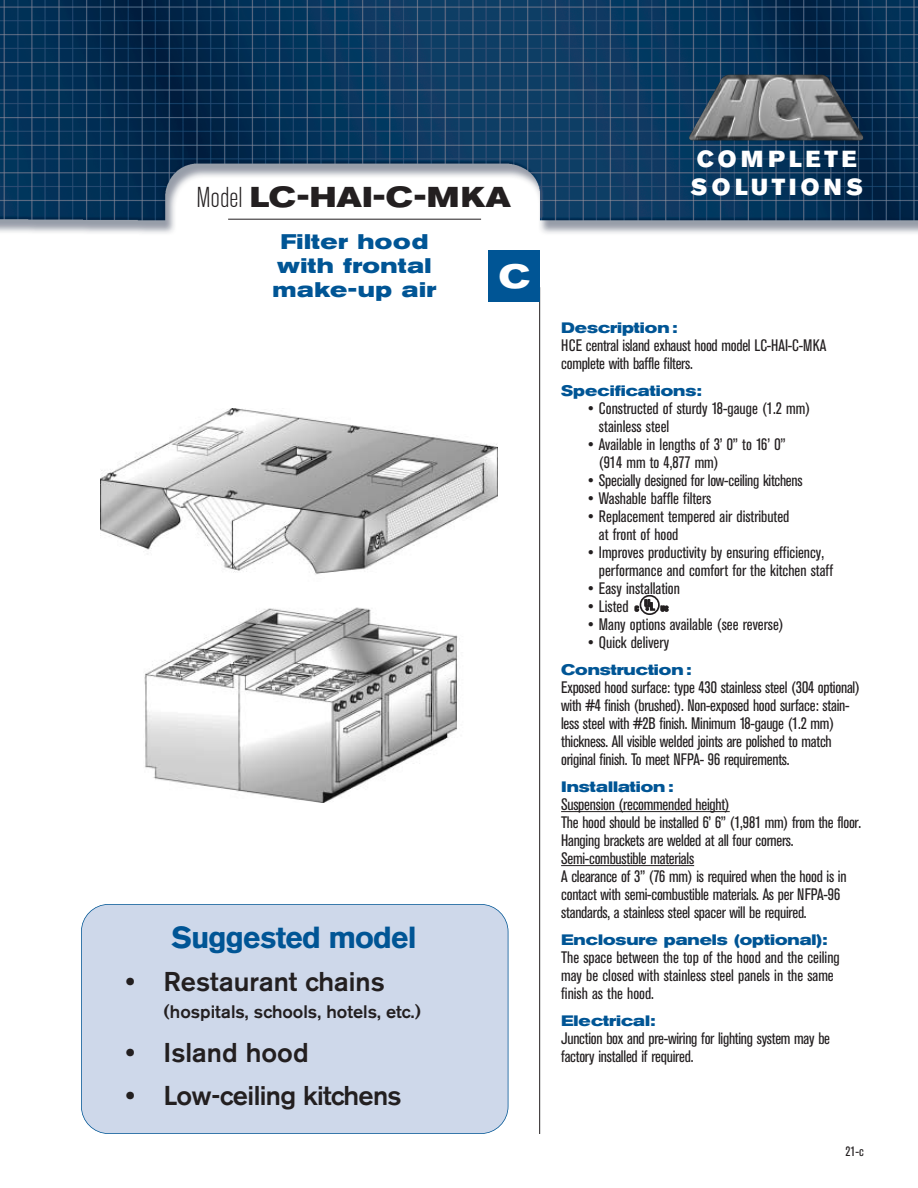
<style>
.page{position:relative;width:918px;height:1188px;background:#fff}
.page>*{position:absolute;margin:0;border:0;box-sizing:border-box;transform-origin:0 0}
.t1{font:700 expanded 33px "Akzidenz Grotesk BE";color:#fff}
.t2{font:900 30px "Akzidenz Grotesk";letter-spacing:-.03em;color:#005595}
.t3{font:700 expanded 28.5px "Akzidenz Grotesk BE";color:#231f20}
.t4{font:500 27px "Akzidenz Grotesk BE";color:#231f20}
.t5{font:500 27px "Akzidenz Grotesk BE";letter-spacing:-.025em;color:#231f20}
.t6{font:23.1px/28px "Akzidenz Grotesk BE Super";letter-spacing:.185em;color:#fff}
.t7{font:700 expanded 21px/24px "Akzidenz Grotesk BE";letter-spacing:.025em;color:#005595;text-align:center}
.t8{font:500 18px "Akzidenz Grotesk BE";color:#231f20}
.t9{font:condensed 16.5px/18px "Akzidenz Grotesk BE";letter-spacing:-.015em;color:#231f20}
.t10{font:700 expanded 15px "Akzidenz Grotesk BE";color:#005595}
.t11{font:condensed 13.5px "Akzidenz Grotesk BE";color:#231f20}
.s1{font-weight:300;font-stretch:condensed}
</style>
<div class="page">
<img style="left:0;top:0;width:918px;height:234px">
<img style="left:688px;top:75px;width:176px;height:65px">
<img style="left:101px;top:409px;width:397px;height:393px">
<div style="left:81px;top:904px;width:427px;height:230px;background:#ced8ea;border-radius:27px"></div>
<div style="left:81px;top:904px;width:427px;height:230px;border:2px solid #005595;border-radius:28px"></div>
<hr style="left:539px;top:287px;width:1px;height:847px;background:#231f20">
<div style="left:488px;top:250px;width:52px;height:52px;background:#005595"></div>
<hr style="left:228px;top:219px;width:253px;height:1px;background:#231f20">
<hr style="left:561px;top:811px;width:169px;height:1px;background:#231f20">
<hr style="left:561px;top:865px;width:133px;height:1px;background:#231f20">
<svg style="left:635px;top:595px;width:33px;height:20px"></svg>
<h3 class="t3" style="left:197px;top:187px;width:316px"><span class="s1">Model</span> LC-HAI-C-MKA</h3>
<p class="t7" style="left:273px;top:231px;width:165px">Filter hood with frontal make-up air</p>
<h1 class="t1" style="left:499px;top:265px;width:32px">C</h1>
<h2 class="t2" style="left:172px;top:927px;width:247px">Suggested model</h2>
<h3 class="t4" style="left:126px;top:972px;width:261px">• Restaurant chains</h3>
<p class="t8" style="left:164px;top:1005px;width:259px">(hospitals, schools, hotels, etc.)</p>
<h3 class="t4" style="left:126px;top:1042px;width:185px">• Island hood</h3>
<h3 class="t5" style="left:126px;top:1086px;width:277px">• Low-ceiling kitchens</h3>
<h3 class="t6" style="left:691px;top:147px;width:174px">COMPLETE<br>SOLUTIONS</h3>
<p class="t10" style="left:561px;top:322px;width:118px">Description :</p>
<p class="t9" style="left:561px;top:337px;width:267px">HCE central island exhaust hood model LC-HAI-C-MKA complete with baffle filters.</p>
<p class="t10" style="left:561px;top:385px;width:142px">Specifications:</p>
<p class="t9" style="left:599px;top:400px;width:213px;text-indent:-11px">• Constructed of sturdy 18-gauge (1.2 mm) stainless steel</p>
<p class="t9" style="left:599px;top:436px;width:188px;text-indent:-11px">• Available in lengths of 3’ 0” to 16’ 0” (914 mm to 4,877 mm)</p>
<p class="t9" style="left:588px;top:472px;width:216px">• Specially designed for low-ceiling kitchens</p>
<p class="t9" style="left:588px;top:490px;width:125px">• Washable baffle filters</p>
<p class="t9" style="left:599px;top:508px;width:192px;text-indent:-11px">• Replacement tempered air distributed at front of hood</p>
<p class="t9" style="left:599px;top:544px;width:236px;text-indent:-11px">• Improves productivity by ensuring efficiency, performance and comfort for the kitchen staff</p>
<p class="t9" style="left:588px;top:580px;width:93px">• Easy installation</p>
<p class="t9" style="left:588px;top:598px;width:42px">• Listed</p>
<p class="t9" style="left:588px;top:616px;width:197px">• Many options available (see reverse)</p>
<p class="t9" style="left:588px;top:634px;width:83px">• Quick delivery</p>
<p class="t10" style="left:561px;top:664px;width:132px">Construction :</p>
<p class="t9" style="left:561px;top:679px;width:300px">Exposed hood surface: type 430 stainless steel (304 optional) with #4 finish (brushed). Non-exposed hood surface: stain&shy;less steel with #2B finish. Minimum 18-gauge (1.2 mm) thickness. All visible welded joints are polished to match original finish. To meet NFPA- 96 requirements.</p>
<p class="t10" style="left:561px;top:781px;width:114px">Installation :</p>
<p class="t9" style="left:561px;top:796px;width:302px">Suspension (recommended height)<br>The hood should be installed 6’ 6” (1,981 mm) from the floor.<br>Hanging brackets are welded at all four corners.<br>Semi-combustible materials<br>A clearance of 3” (76 mm) is required when the hood is in contact with semi-combustible materials. As per NFPA-96 standards, a stainless steel spacer will be required.</p>
<p class="t10" style="left:561px;top:934px;width:268px">Enclosure panels (optional):</p>
<p class="t9" style="left:561px;top:949px;width:280px">The space between the top of the hood and the ceiling may be closed with stainless steel panels in the same finish as the hood.</p>
<p class="t10" style="left:561px;top:1015px;width:96px">Electrical:</p>
<p class="t9" style="left:561px;top:1030px;width:271px">Junction box and pre-wiring for lighting system may be factory installed if required.</p>
<p class="t11" style="left:845px;top:1146px;width:20px">21-c</p>
</div>
